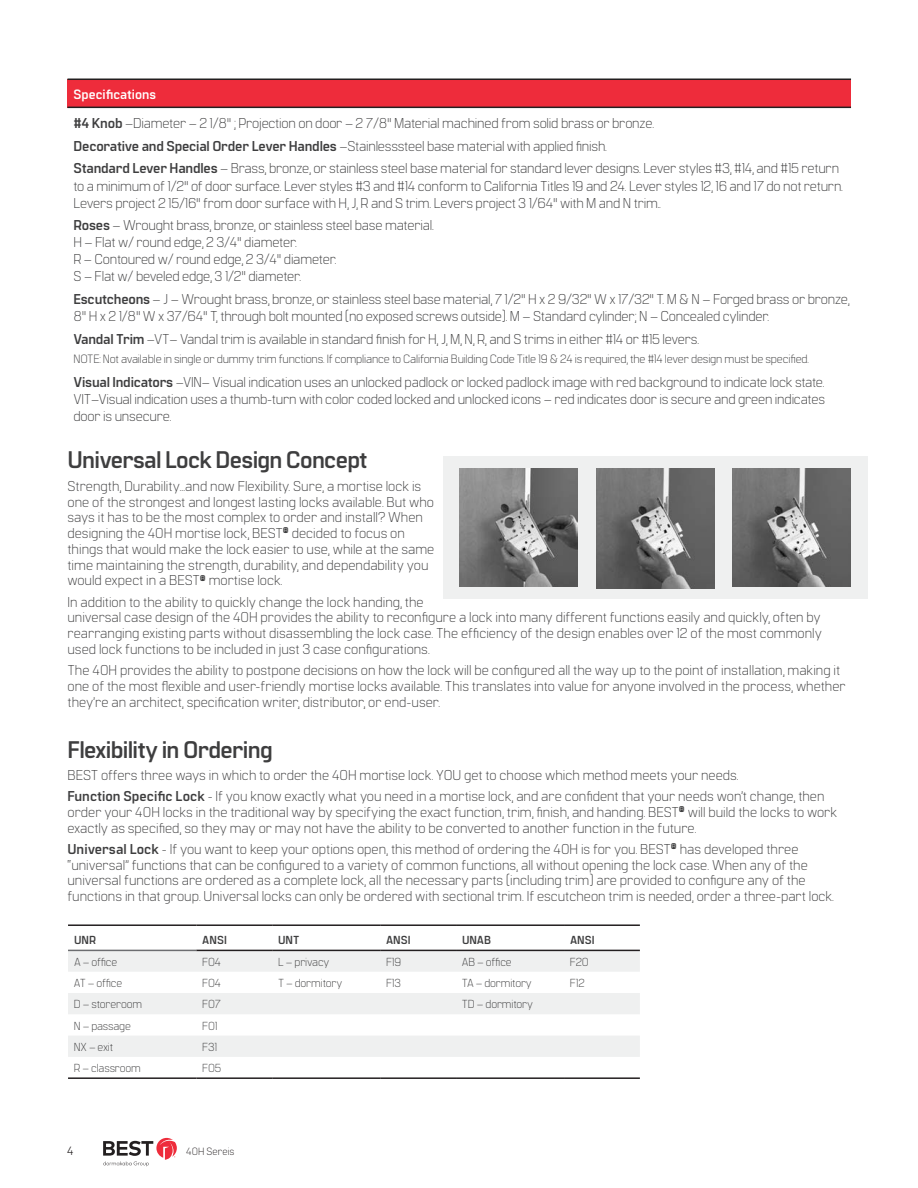
<style>
.page{position:relative;width:918px;height:1188px;background:#fff}
.page>*{position:absolute;margin:0;border:0;box-sizing:border-box;transform-origin:0 0}
.Sub_Head{font:700 24px "Manifold CF";letter-spacing:-.03em;color:#3e3e3f}
.Body{font:300 14.25px/15.8px "Manifold CF";color:#3e3e3f}
.Chart_heading{font:700 13.5px "Manifold CF";color:#fff}
.Disclaimer{font:300 12px "Manifold CF";letter-spacing:-.015em;color:#3e3e3f}
.t1{font:12px "Manifold CF";color:#231f20}
.Table_Body{font:300 11.7px "Manifold CF";letter-spacing:-.015em;color:#3e3e3f}
.Table_Subheader_Blac{font:700 11.7px "Manifold CF";color:#3e3e3f}
.t2{font:300 10.5px "Manifold CF";color:#231f20}
.s1{font-weight:700}
</style>
<div class="page">
<svg style="left:103px;top:1138px;width:74px;height:28px"></svg>
<div style="left:443px;top:456px;width:424px;height:143px;background:#eff0f0"></div>
<div style="left:68px;top:79px;width:783px;height:28px;background:#ee2c3b"></div>
<hr style="left:68px;top:79px;width:783px;height:1px;background:#231f20">
<hr style="left:68px;top:107px;width:783px;height:1px;background:#231f20">
<img style="left:459px;top:468px;width:118px;height:118px">
<img style="left:596px;top:468px;width:118px;height:120px">
<img style="left:732px;top:468px;width:118px;height:118px">
<svg style="left:68px;top:951px;width:572px;height:106px;fill:#eff0f0"></svg>
<hr style="left:68px;top:924px;width:128px;height:2px;background:#231f20">
<hr style="left:196px;top:924px;width:76px;height:2px;background:#231f20">
<hr style="left:272px;top:924px;width:108px;height:2px;background:#231f20">
<hr style="left:380px;top:924px;width:76px;height:2px;background:#231f20">
<hr style="left:456px;top:924px;width:108px;height:2px;background:#231f20">
<hr style="left:564px;top:924px;width:76px;height:2px;background:#231f20">
<hr style="left:196px;top:950px;width:76px;height:1px;background:#231f20">
<hr style="left:272px;top:950px;width:108px;height:1px;background:#231f20">
<hr style="left:380px;top:950px;width:76px;height:1px;background:#231f20">
<hr style="left:456px;top:950px;width:108px;height:1px;background:#231f20">
<hr style="left:564px;top:950px;width:76px;height:1px;background:#231f20">
<hr style="left:68px;top:950px;width:128px;height:1px;background:#6c6d70">
<hr style="left:68px;top:1077px;width:128px;height:2px;background:#231f20">
<hr style="left:196px;top:1077px;width:76px;height:2px;background:#231f20">
<hr style="left:272px;top:1077px;width:108px;height:2px;background:#231f20">
<hr style="left:380px;top:1077px;width:76px;height:2px;background:#231f20">
<hr style="left:456px;top:1077px;width:108px;height:2px;background:#231f20">
<hr style="left:564px;top:1077px;width:76px;height:2px;background:#231f20">
<p class="Chart_heading" style="left:74px;top:86px;width:84px">Specifications</p>
<p class="Body" style="left:74px;top:116px;width:582px"><span class="s1">#4 Knob</span> –Diameter – 2 1/8" ; Projection on door – 2 7/8" Material machined from solid brass or bronze.</p>
<p class="Body" style="left:74px;top:138px;width:535px"><span class="s1">Decorative and Special Order Lever Handles</span> –Stainlesssteel base material with applied finish.</p>
<p class="Body" style="left:74px;top:160px;width:771px;line-height:17.1px"><span class="s1">Standard Lever Handles</span> – Brass, bronze, or stainless steel base material for standard lever designs. Lever styles #3, #14, and #15 return to a minimum of 1/2" of door surface. Lever styles #3 and #14 conform to California Titles 19 and 24. Lever styles 12, 16 and 17 do not return.<br>Levers project 2 15/16" from door surface with H, J, R and S trim. Levers project 3 1/64" with M and N trim..</p>
<p class="Body" style="left:74px;top:217px;width:362px;line-height:17.1px"><span class="s1">Roses</span> – Wrought brass, bronze, or stainless steel base material.<br>H – Flat w/ round edge, 2 3/4" diameter.<br>R – Contoured w/ round edge, 2 3/4" diameter.<br>S – Flat w/ beveled edge, 3 1/2" diameter.</p>
<p class="Body" style="left:74px;top:291px;width:778px;line-height:17.1px"><span class="s1">Escutcheons</span> – J – Wrought brass, bronze, or stainless steel base material, 7 1/2" H x 2 9/32" W x 17/32" T. M &amp; N – Forged brass or bronze,<br>8" H x 2 1/8" W x 37/64" T, through bolt mounted (no exposed screws outside). M – Standard cylinder; N – Concealed cylinder.</p>
<p class="Body" style="left:74px;top:331px;width:627px"><span class="s1">Vandal Trim</span> –VT– Vandal trim is available in standard finish for H, J, M, N, R, and S trims in either #14 or #15 levers.</p>
<p class="Disclaimer" style="left:74px;top:352px;width:737px">NOTE: Not available in single or dummy trim functions. If compliance to California Building Code Title 19 &amp; 24 is required, the #14 lever design must be specified.</p>
<p class="Body" style="left:74px;top:374px;width:753px;line-height:17.1px;text-align:justify"><span class="s1">Visual Indicators</span> –VIN– Visual indication uses an unlocked padlock or locked padlock image with red background to indicate lock state.<br>VIT–Visual indication uses a thumb-turn with color coded locked and unlocked icons – red indicates door is secure and green indicates door is unsecure.</p>
<p class="Sub_Head" style="left:68px;top:446px;width:302px">Universal Lock Design Concept</p>
<p class="Body" style="left:68px;top:478px;width:368px">Strength, Durability…and now Flexibility. Sure, a mortise lock is one of the strongest and longest lasting locks available. But who says it has to be the most complex to order and install? When designing the 40H mortise lock, BEST<sup>®</sup> decided to focus on things that would make the lock easier to use, while at the same time maintaining the strength, durability, and dependability you would expect in a BEST<sup>®</sup> mortise lock.</p>
<p class="Body" style="left:68px;top:594px;width:756px">In addition to the ability to quickly change the lock handing, the<br>universal case design of the 40H provides the ability to reconfigure a lock into many different functions easily and quickly, often by rearranging existing parts without disassembling the lock case. The efficiency of the design enables over 12 of the most commonly used lock functions to be included in just 3 case configurations.</p>
<p class="Body" style="left:68px;top:662px;width:780px">The 40H provides the ability to postpone decisions on how the lock will be configured all the way up to the point of installation, making it one of the most flexible and user-friendly mortise locks available. This translates into value for anyone involved in the process, whether they’re an architect, specification writer, distributor, or end-user.</p>
<p class="Sub_Head" style="left:68px;top:735px;width:207px">Flexibility in Ordering</p>
<p class="Body" style="left:68px;top:767px;width:673px">BEST offers three ways in which to order the 40H mortise lock. YOU get to choose which method meets your needs.</p>
<p class="Body" style="left:67px;top:788px;width:771px"><span class="s1">Function Specific Lock</span> - If you know exactly what you need in a mortise lock, and are confident that your needs won’t change, then order your 40H locks in the traditional way by specifying the exact function, trim, finish, and handing. BEST<sup>®</sup> will build the locks to work exactly as specified, so they may or may not have the ability to be converted to another function in the future.</p>
<p class="Body" style="left:67px;top:841px;width:768px"><span class="s1">Universal Lock</span> - If you want to keep your options open, this method of ordering the 40H is for you. BEST<sup>®</sup> has developed three “universal” functions that can be configured to a variety of common functions, all without opening the lock case. When any of the universal functions are ordered as a complete lock, all the necessary parts (including trim) are provided to configure any of the functions in that group. Universal locks can only be ordered with sectional trim. If escutcheon trim is needed, order a three-part lock.</p>
<p class="Table_Subheader_Blac" style="left:74px;top:934px;width:24px">UNR</p>
<p class="Table_Subheader_Blac" style="left:202px;top:934px;width:26px">ANSI</p>
<p class="Table_Subheader_Blac" style="left:278px;top:934px;width:23px">UNT</p>
<p class="Table_Subheader_Blac" style="left:386px;top:934px;width:26px">ANSI</p>
<p class="Table_Subheader_Blac" style="left:462px;top:934px;width:31px">UNAB</p>
<p class="Table_Subheader_Blac" style="left:570px;top:934px;width:26px">ANSI</p>
<p class="Table_Body" style="left:74px;top:955px;width:45px">A – office</p>
<p class="Table_Body" style="left:202px;top:955px;width:20px">F04</p>
<p class="Table_Body" style="left:278px;top:955px;width:53px">L – privacy</p>
<p class="Table_Body" style="left:386px;top:955px;width:17px">F19</p>
<p class="Table_Body" style="left:462px;top:955px;width:51px">AB – office</p>
<p class="Table_Body" style="left:570px;top:955px;width:20px">F20</p>
<p class="Table_Body" style="left:74px;top:976px;width:50px">AT – office</p>
<p class="Table_Body" style="left:202px;top:976px;width:20px">F04</p>
<p class="Table_Body" style="left:278px;top:976px;width:66px">T – dormitory</p>
<p class="Table_Body" style="left:386px;top:976px;width:16px">F13</p>
<p class="Table_Body" style="left:462px;top:976px;width:71px">TA – dormitory</p>
<p class="Table_Body" style="left:570px;top:976px;width:16px">F12</p>
<p class="Table_Body" style="left:74px;top:997px;width:70px">D – storeroom</p>
<p class="Table_Body" style="left:202px;top:997px;width:20px">F07</p>
<p class="Table_Body" style="left:462px;top:997px;width:73px">TD – dormitory</p>
<p class="Table_Body" style="left:74px;top:1019px;width:58px">N – passage</p>
<p class="Table_Body" style="left:202px;top:1019px;width:17px">F01</p>
<p class="Table_Body" style="left:74px;top:1040px;width:41px">NX – exit</p>
<p class="Table_Body" style="left:202px;top:1040px;width:16px">F31</p>
<p class="Table_Body" style="left:74px;top:1061px;width:68px">R – classroom</p>
<p class="Table_Body" style="left:202px;top:1061px;width:21px">F05</p>
<p class="t1" style="left:67px;top:1144px;width:8px">4</p>
<p class="t2" style="left:186px;top:1145px;width:50px">40H Sereis</p>
</div>
